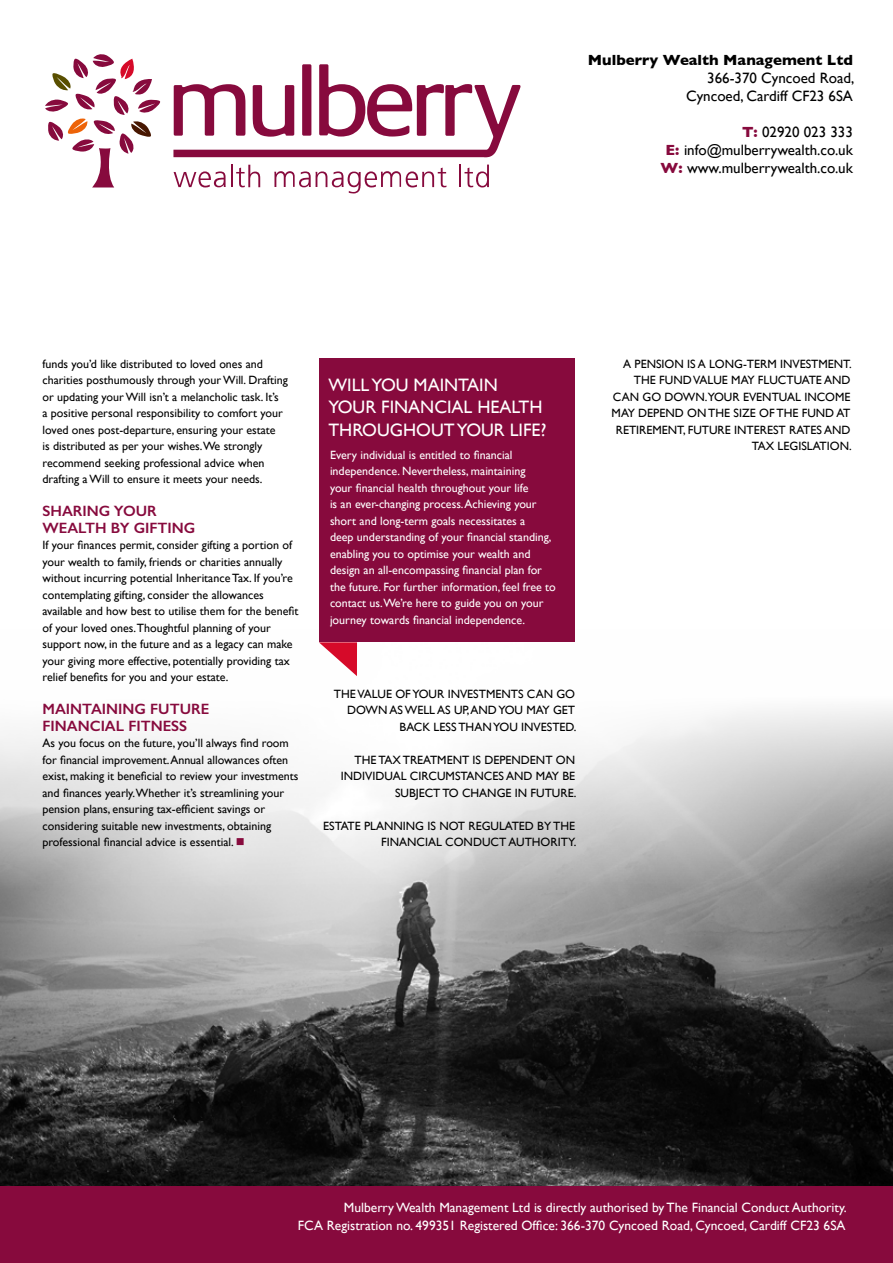
<style>
.page{position:relative;width:893px;height:1263px;background:#fff}
.page>*{position:absolute;margin:0;border:0;box-sizing:border-box;transform-origin:0 0}
.t1{font:18px/22.5px "Gill Sans";color:#fff}
.t2{font:15px/18px "Gill Sans";color:#000;text-align:right}
.t3{font:600 15px/16.5px "Gill Sans";color:#870a3d}
.t4{font:700 15px "Gill Sans";color:#000}
.t5{font:13.5px/18px "Gill Sans";color:#fff;text-align:right}
.t6{font:12px/16.5px "Gill Sans";color:#000;text-align:right}
.t7{font:12px/16.5px "Gill Sans";color:#fff}
.s1{font-weight:700;color:#870a3d}
.s2{color:#870a3d}
</style>
<div class="page">
<img style="left:0;top:629px;width:893px;height:558px">
<svg style="left:319px;top:642px;width:38px;height:34px"></svg>
<div style="left:319px;top:358px;width:255px;height:284px;background:#870a3d"></div>
<div style="left:0;top:1187px;width:893px;height:76px;background:#870a3d"></div>
<svg style="left:173px;top:64px;width:347px;height:93px"></svg>
<svg style="left:174px;top:171px;width:52px;height:16px"></svg>
<hr style="left:231px;top:165px;width:2px;height:22px;background:#870a3d">
<svg style="left:236px;top:165px;width:24px;height:22px"></svg>
<svg style="left:274px;top:168px;width:172px;height:25px"></svg>
<hr style="left:459px;top:165px;width:2px;height:22px;background:#870a3d">
<svg style="left:464px;top:165px;width:25px;height:22px"></svg>
<svg style="left:45px;top:54px;width:116px;height:133px"></svg>
<p class="t4" style="left:588px;top:51px;width:267px">Mulberry Wealth Management Ltd</p>
<p class="t2" style="left:686px;top:68px;width:170px">366-370 Cyncoed Road,<br>Cyncoed, Cardiff CF23 6SA</p>
<p class="t2" style="left:660px;top:122px;width:194px"><span class="s1">T:</span> 02920 023 333<br><span class="s1">E:</span> info@mulberrywealth.co.uk<br><span class="s1">W:</span> www.mulberrywealth.co.uk</p>
<p class="t6" style="left:43px;top:355px;width:247px;text-align:left">funds you’d like distributed to loved ones and charities posthumously through your Will. Drafting or updating your Will isn’t a melancholic task. It’s<br>a positive personal responsibility to comfort your loved ones post-departure, ensuring your estate<br>is distributed as per your wishes.We strongly recommend seeking professional advice when drafting a Will to ensure it meets your needs.</p>
<p class="t3" style="left:43px;top:503px;width:154px">SHARING YOUR<br>WEALTH BY GIFTING</p>
<p class="t6" style="left:43px;top:537px;width:257px;text-align:left">If your finances permit, consider gifting a portion of your wealth to family, friends or charities annually without incurring potential Inheritance Tax. If you’re contemplating gifting, consider the allowances available and how best to utilise them for the benefit of your loved ones.Thoughtful planning of your support now, in the future and as a legacy can make your giving more effective, potentially providing tax relief benefits for you and your estate.</p>
<p class="t3" style="left:43px;top:701px;width:168px">MAINTAINING FUTURE<br>FINANCIAL FITNESS</p>
<p class="t6" style="left:43px;top:735px;width:258px;text-align:left">As you focus on the future, you’ll always find room for financial improvement. Annual allowances often exist, making it beneficial to review your investments and finances yearly.Whether it’s streamlining your pension plans, ensuring tax-efficient savings or considering suitable new investments, obtaining professional financial advice is essential. <span class="s2">■</span></p>
<h1 class="t1" style="left:328px;top:373px;width:220px">WILL YOU MAINTAIN<br>YOUR FINANCIAL HEALTH<br>THROUGHOUT YOUR LIFE?</h1>
<p class="t7" style="left:330px;top:447px;width:227px">Every individual is entitled to financial independence. Nevertheless, maintaining<br>your financial health throughout your life<br>is an ever-changing process. Achieving your short and long-term goals necessitates a<br>deep understanding of your financial standing, enabling you to optimise your wealth and design an all-encompassing financial plan for the future. For further information, feel free to contact us.We’re here to guide you on your journey towards financial independence.</p>
<p class="t6" style="left:334px;top:685px;width:244px">THE VALUE OF YOUR INVESTMENTS CAN GO<br>DOWN AS WELL AS UP, AND YOU MAY GET<br>BACK LESS THAN YOU INVESTED.</p>
<p class="t6" style="left:341px;top:751px;width:237px">THE TAX TREATMENT IS DEPENDENT ON<br>INDIVIDUAL CIRCUMSTANCES AND MAY BE<br>SUBJECT TO CHANGE IN FUTURE.</p>
<p class="t6" style="left:323px;top:817px;width:255px">ESTATE PLANNING IS NOT REGULATED BY THE<br>FINANCIAL CONDUCT AUTHORITY.</p>
<p class="t6" style="left:612px;top:355px;width:242px">A PENSION IS A LONG-TERM INVESTMENT.<br>THE FUND VALUE MAY FLUCTUATE AND<br>CAN GO DOWN.YOUR EVENTUAL INCOME<br>MAY DEPEND ON THE SIZE OF THE FUND AT<br>RETIREMENT, FUTURE INTEREST RATES AND<br>TAX LEGISLATION.</p>
<p class="t5" style="left:298px;top:1198px;width:551px">Mulberry Wealth Management Ltd is directly authorised by The Financial Conduct Authority.<br>FCA Registration no. 499351 Registered Office: 366-370 Cyncoed Road, Cyncoed, Cardiff CF23 6SA</p>
</div>
